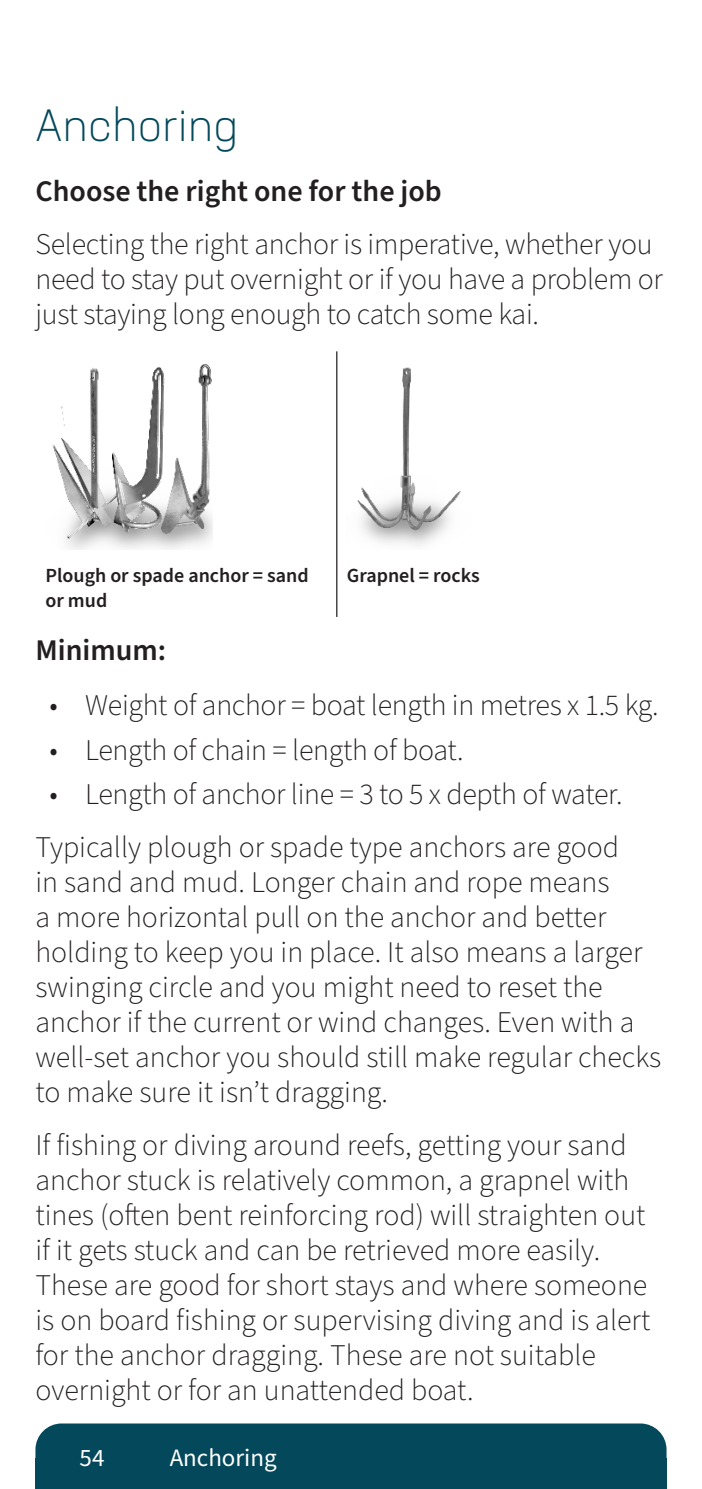
<style>
.page{position:relative;width:702px;height:1489px;background:#fff}
.page>*{position:absolute;margin:0;border:0;box-sizing:border-box;transform-origin:0 0}
.t1{font:300 45px "Neusa Next Std";color:#03495b}
.Body{font:300 30px/35px "Source Sans Pro";color:#231f20}
.Body-2{font:600 30px "Source Sans Pro";color:#231f20}
.t2{font:25px "Source Sans Pro";color:#fff}
.Body-3{font:600 20px/25px "Source Sans Pro";color:#231f20}
</style>
<div class="page">
<div style="left:35px;top:1423px;width:631px;height:34px;background:#03495b"></div>
<div style="left:35px;top:1457px;width:631px;height:31px;background:#03495b"></div>
<hr style="left:336px;top:351px;width:1px;height:266px;background:#231f20">
<img style="left:52px;top:364px;width:160px;height:186px">
<img style="left:357px;top:367px;width:104px;height:178px">
<h3 class="t1" style="left:35px;top:98px;width:205px">Anchoring</h3>
<p class="Body-2" style="left:35px;top:171px;width:408px">Choose the right one for the job</p>
<p class="Body" style="left:35px;top:227px;width:629px">Selecting the right anchor is imperative, whether you need to stay put overnight or if you have a problem or just staying long enough to catch some kai.</p>
<p class="Body-3" style="left:45px;top:563px;width:265px">Plough or spade anchor = sand or mud</p>
<p class="Body-3" style="left:347px;top:563px;width:134px">Grapnel = rocks</p>
<p class="Body-2" style="left:35px;top:629px;width:132px">Minimum:</p>
<p class="Body" style="left:50px;top:688px;width:610px">• Weight of anchor = boat length in metres x 1.5 kg.</p>
<p class="Body" style="left:50px;top:733px;width:415px">• Length of chain = length of boat.</p>
<p class="Body" style="left:50px;top:777px;width:574px">• Length of anchor line = 3 to 5 x depth of water.</p>
<p class="Body" style="left:35px;top:830px;width:627px">Typically plough or spade type anchors are good<br>in sand and mud. Longer chain and rope means<br>a more horizontal pull on the anchor and better holding to keep you in place. It also means a larger swinging circle and you might need to reset the anchor if the current or wind changes. Even with a well-set anchor you should still make regular checks to make sure it isn’t dragging.</p>
<p class="Body" style="left:35px;top:1128px;width:616px">If fishing or diving around reefs, getting your sand anchor stuck is relatively common, a grapnel with tines (often bent reinforcing rod) will straighten out if it gets stuck and can be retrieved more easily.<br>These are good for short stays and where someone is on board fishing or supervising diving and is alert for the anchor dragging. These are not suitable overnight or for an unattended boat.</p>
<p class="t2" style="left:80px;top:1441px;width:26px">54</p>
<p class="t2" style="left:170px;top:1441px;width:108px">Anchoring</p>
</div>
